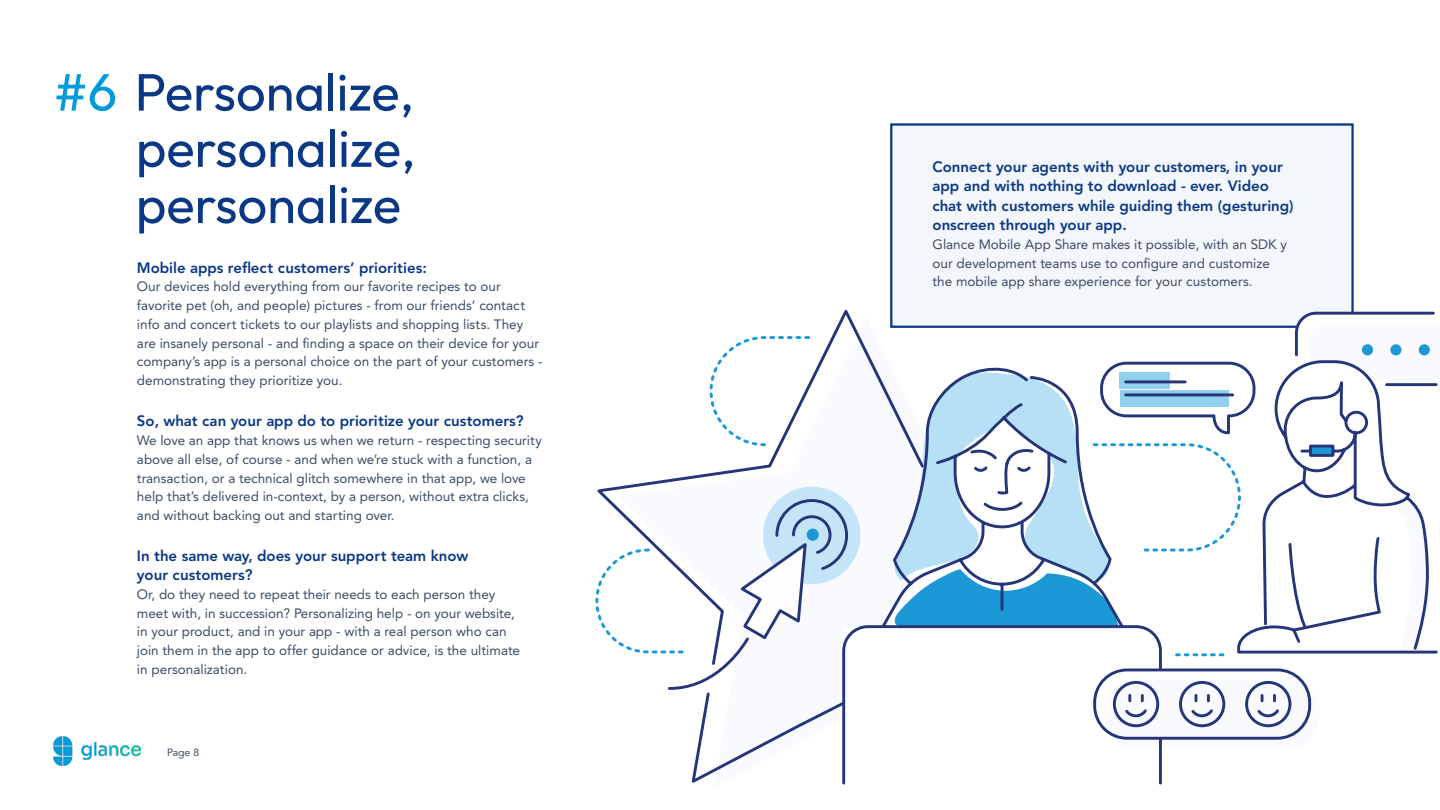
<style>
.page{position:relative;width:1440px;height:810px;background:#fff}
.page>*{position:absolute;margin:0;border:0;box-sizing:border-box;transform-origin:0 0}
.t1{font:100 52.5px/56.2px "Outfit";color:#0b3885;text-align:justify}
.t2{font:800 15px/19.5px "Avenir";color:#0b3885}
.t3{font:13.5px/18.8px "Avenir";color:#3a4a66}
.t4{font:10.5px "Avenir";color:#3a4a66}
.s1{color:#019ada}
</style>
<div class="page">
<div style="left:890px;top:123px;width:464px;height:205px;background:#f3f6fa;border:2px solid #0b3885"></div>
<svg style="left:890px;top:291px;width:548px;height:363px"></svg>
<div style="left:1362px;top:344px;width:11px;height:11px;background:#1b98d5;border-radius:50%"></div>
<div style="left:1390px;top:344px;width:11px;height:11px;background:#1b98d5;border-radius:50%"></div>
<div style="left:1419px;top:344px;width:11px;height:11px;background:#1b98d5;border-radius:50%"></div>
<hr style="left:1387px;top:383px;width:49px;height:3px;background:#263578">
<svg style="left:595px;top:305px;width:718px;height:480px"></svg>
<img style="left:54px;top:737px;width:86px;height:29px">
<h1 class="t1" style="left:136px;top:65px;width:281px;text-indent:-82px"><span class="s1">#6</span> Personalize, personalize, personalize</h1>
<p class="t2" style="left:137px;top:258px;width:291px">Mobile apps reflect customers’ priorities:</p>
<p class="t3" style="left:137px;top:277px;width:407px">Our devices hold everything from our favorite recipes to our favorite pet (oh, and people) pictures - from our friends’ contact info and concert tickets to our playlists and shopping lists. They are insanely personal - and finding a space on their device for your company’s app is a personal choice on the part of your customers - demonstrating they prioritize you.</p>
<p class="t2" style="left:137px;top:411px;width:388px">So, what can your app do to prioritize your customers?</p>
<p class="t3" style="left:137px;top:431px;width:406px">We love an app that knows us when we return - respecting security above all else, of course - and when we’re stuck with a function, a transaction, or a technical glitch somewhere in that app, we love help that’s delivered in-context, by a person, without extra clicks, and without backing out and starting over.</p>
<p class="t2" style="left:137px;top:547px;width:333px;line-height:18.8px">In the same way, does your support team know your customers?</p>
<p class="t3" style="left:137px;top:585px;width:385px">Or, do they need to repeat their needs to each person they meet with, in succession? Personalizing help - on your website, in your product, and in your app - with a real person who can join them in the app to offer guidance or advice, is the ultimate in personalization.</p>
<p class="t4" style="left:167px;top:746px;width:33px">Page 8</p>
<p class="t2" style="left:933px;top:157px;width:363px">Connect your agents with your customers, in your app and with nothing to download - ever. Video chat with customers while guiding them (gesturing) onscreen through your app.</p>
<p class="t3" style="left:933px;top:235px;width:356px">Glance Mobile App Share makes it possible, with an SDK y our development teams use to configure and customize the mobile app share experience for your customers.</p>
</div>
